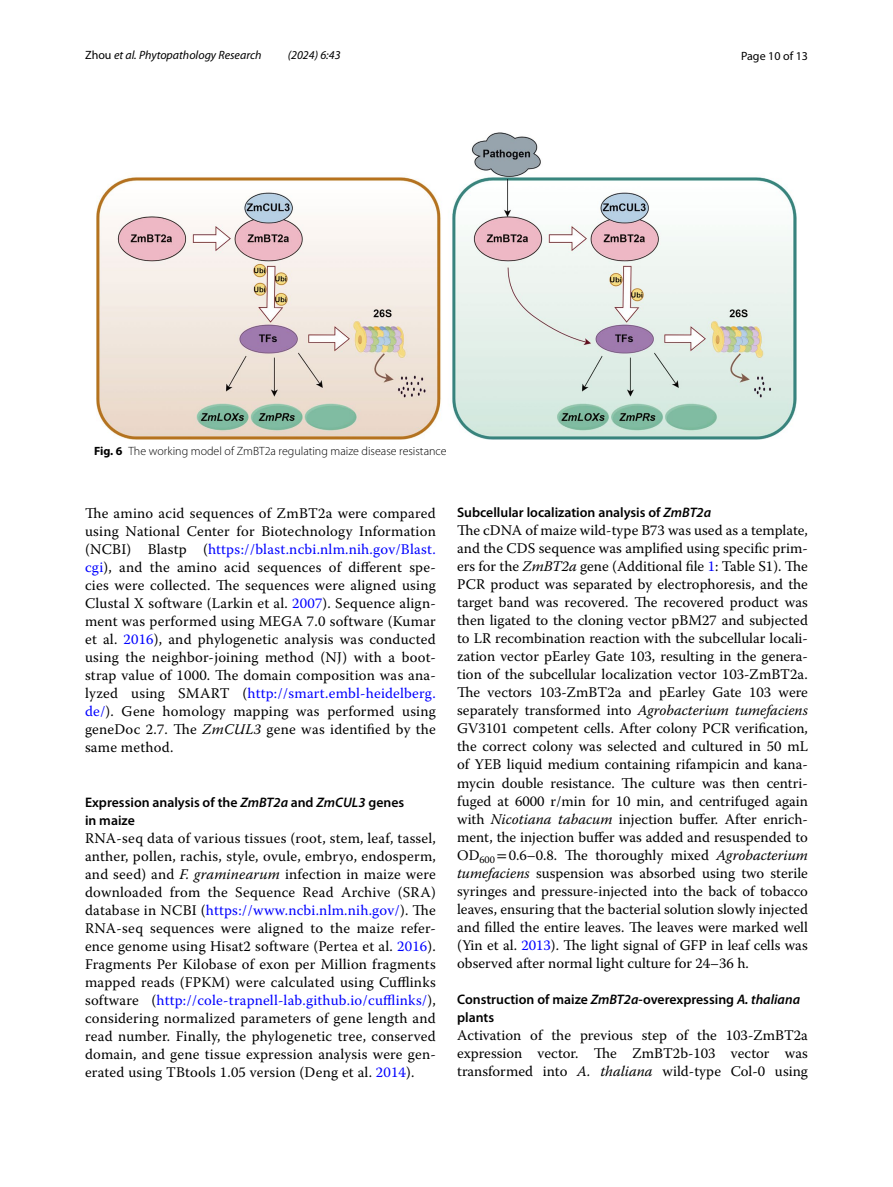
<style>
.page{position:relative;width:893px;height:1187px;background:#fff}
.page>*{position:absolute;margin:0;border:0;box-sizing:border-box;transform-origin:0 0}
.t1{font:14.7px/18px "Warnock Pro";letter-spacing:.01em;color:#000;text-align:justify}
.t2{font:600 13.8px/18px "Myriad Pro";color:#000}
.t3{font:300 12px "Myriad Pro";color:#000}
.t4{font:italic 12px "Myriad Pro";color:#000}
.t5{font:12px "Myriad Pro";color:#000}
.s1{font-style:normal}
.s2{font-weight:700}
.s3{color:#00f}
.s4{font-style:italic}
.s5{font-family:"STIX"}
</style>
<div class="page">
<img style="left:96px;top:133px;width:701px;height:306px">
<p class="t4" style="left:85px;top:48px;width:178px"><span class="s1">Zhou</span> et al. Phytopathology Research</p>
<p class="t4" style="left:288px;top:48px;width:54px">(2024) 6:43</p>
<p class="t5" style="left:741px;top:48px;width:68px">Page 10 of 13</p>
<p class="t3" style="left:94px;top:444px;width:354px"><span class="s2">Fig. 6</span> The working model of ZmBT2a regulating maize disease resistance</p>
<p class="t1" style="left:85px;top:503px;width:352px">The amino acid sequences of ZmBT2a were compared using National Center for Biotechnology Information (NCBI) Blastp (<span class="s3">https://blast.ncbi.nlm.nih.gov/Blast. cgi</span>), and the amino acid sequences of different spe&shy;cies were collected. The sequences were aligned using Clustal X software (Larkin et al. <span class="s3">2007</span>). Sequence align&shy;ment was performed using MEGA 7.0 software (Kumar et al. <span class="s3">2016</span>), and phylogenetic analysis was conducted using the neighbor-joining method (NJ) with a boot&shy;strap value of 1000. The domain composition was ana&shy;lyzed using SMART (<span class="s3">http://smart.embl-heidelberg. de/</span>). Gene homology mapping was performed using geneDoc 2.7. The <span class="s4">ZmCUL3</span> gene was identified by the same method.</p>
<p class="t2" style="left:85px;top:792px;width:321px">Expression analysis of the <span class="s4">ZmBT2a</span> and <span class="s4">ZmCUL3</span> genes in maize</p>
<p class="t1" style="left:85px;top:828px;width:352px">RNA-seq data of various tissues (root, stem, leaf, tassel, anther, pollen, rachis, style, ovule, embryo, endosperm, and seed) and <span class="s4">F. graminearum</span> infection in maize were downloaded from the Sequence Read Archive (SRA) database in NCBI (<span class="s3">https://www.ncbi.nlm.nih.gov/</span>). The RNA-seq sequences were aligned to the maize refer&shy;ence genome using Hisat2 software (Pertea et al. <span class="s3">2016</span>).<br>Fragments Per Kilobase of exon per Million fragments mapped reads (FPKM) were calculated using Cufflinks software (<span class="s3">http://cole-trapnell-lab.github.io/cufflinks/</span>), considering normalized parameters of gene length and read number. Finally, the phylogenetic tree, conserved domain, and gene tissue expression analysis were gen&shy;erated using TBtools 1.05 version (Deng et al. <span class="s3">2014</span>).</p>
<p class="t2" style="left:457px;top:503px;width:256px">Subcellular localization analysis of <span class="s4">ZmBT2a</span></p>
<p class="t1" style="left:457px;top:521px;width:352px">The cDNA of maize wild-type B73 was used as a template, and the CDS sequence was amplified using specific prim&shy;ers for the <span class="s4">ZmBT2a</span> gene (Additional file <span class="s3">1</span>: Table S1). The PCR product was separated by electrophoresis, and the target band was recovered. The recovered product was then ligated to the cloning vector pBM27 and subjected to LR recombination reaction with the subcellular locali&shy;zation vector pEarley Gate 103, resulting in the genera&shy;tion of the subcellular localization vector 103-ZmBT2a.<br>The vectors 103-ZmBT2a and pEarley Gate 103 were separately transformed into <span class="s4">Agrobacterium tumefaciens </span>GV3101 competent cells. After colony PCR verification, the correct colony was selected and cultured in 50 mL of YEB liquid medium containing rifampicin and kana&shy;mycin double resistance. The culture was then centri&shy;fuged at 6000 r/min for 10 min, and centrifuged again with <span class="s4">Nicotiana tabacum</span> injection buffer. After enrich&shy;ment, the injection buffer was added and resuspended to OD<sub>600</sub> <span class="s5">=</span>0.6–0.8. The thoroughly mixed <span class="s4">Agrobacterium tumefaciens</span> suspension was absorbed using two sterile syringes and pressure-injected into the back of tobacco leaves, ensuring that the bacterial solution slowly injected and filled the entire leaves. The leaves were marked well (Yin et al. <span class="s3">2013</span>). The light signal of GFP in leaf cells was observed after normal light culture for 24–36 h.</p>
<p class="t2" style="left:457px;top:989px;width:344px">Construction of maize <span class="s4">ZmBT2a</span>‑overexpressing <span class="s4">A. thaliana </span>plants</p>
<p class="t1" style="left:457px;top:1025px;width:352px">Activation of the previous step of the 103-ZmBT2a expression vector. The ZmBT2b-103 vector was transformed into <span class="s4">A. thaliana</span> wild-type Col-0 using</p>
</div>
